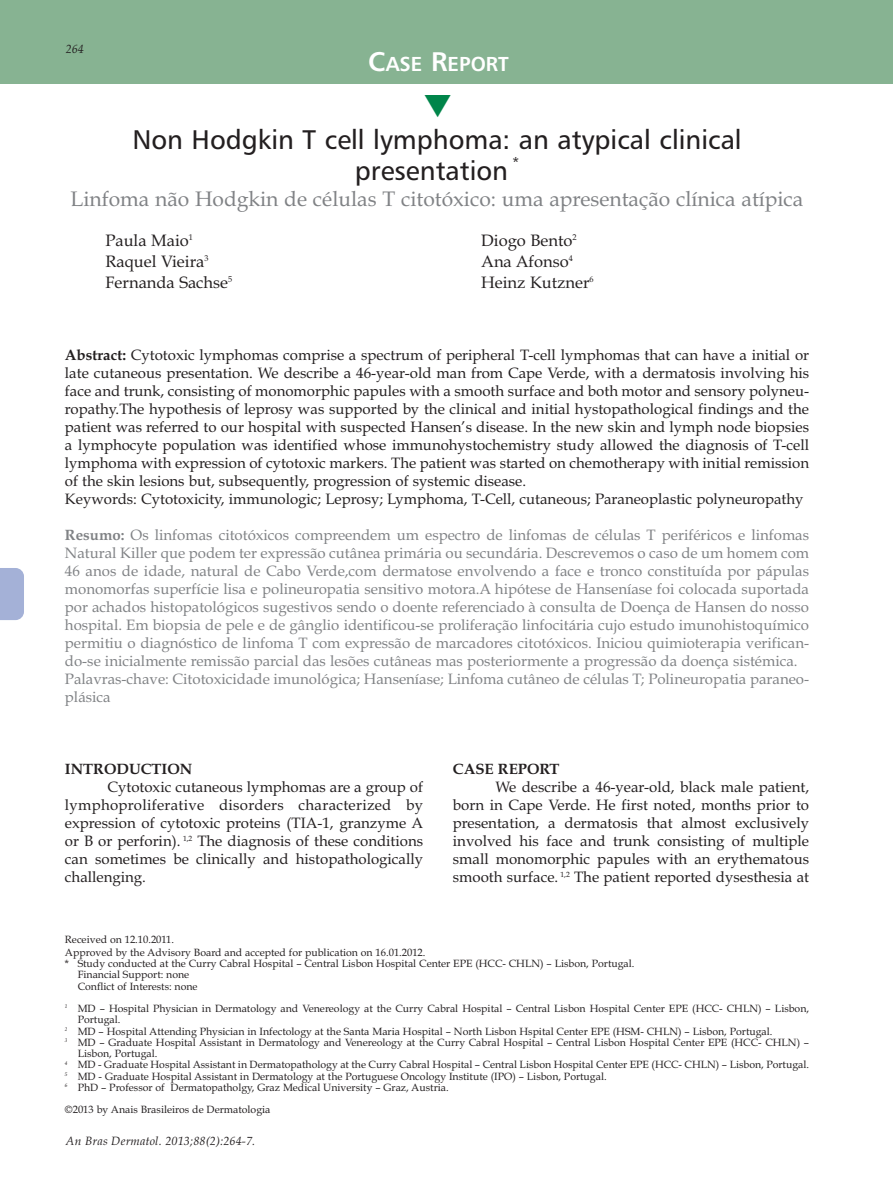
<style>
.page{position:relative;width:893px;height:1191px;background:#fff}
.page>*{position:absolute;margin:0;border:0;box-sizing:border-box;transform-origin:0 0}
.t1{font:27px/31.5px "Humanist 777 BT Roman B";color:#231f20;text-align:center}
.t2{font:21px "Book Antiqua";color:#808285}
.t3{font:20.25px "Humanist 777 BT Bold B";color:#fff}
.t4{font:16.5px/21px "Book Antiqua";color:#231f20}
.t5{font:15px/18px "Book Antiqua";color:#231f20;text-align:justify}
.t6{font:15px/18px "Book Antiqua";color:#808285}
.t7{font:700 15px "Book Antiqua";color:#231f20}
.t8{font:13.5px "Humanist 777 BT Roman B";color:#231f20}
.t9{font:italic 12px "Book Antiqua";letter-spacing:.015em;color:#231f20}
.t10{font:10.5px/11.2px "Book Antiqua";color:#231f20}
.s1{font-size:27px}
.s2{font-weight:700}
</style>
<div class="page">
<svg style="left:0;top:568px;width:24px;height:52px"></svg>
<div style="left:0;top:0;width:893px;height:84px;background:#87b392"></div>
<p class="t9" style="left:66px;top:45px;width:19px">264</p>
<h3 class="t3" style="left:368px;top:56px;width:142px"><span class="s1">C</span>ASE <span class="s1">R</span>EPORT</h3>
<h1 class="t1" style="left:132px;top:126px;width:611px">Non Hodgkin T cell lymphoma: an atypical clinical presentation</h1>
<p class="t8" style="left:512px;top:157px;width:8px">*</p>
<h2 class="t2" style="left:71px;top:191px;width:734px">Linfoma não Hodgkin de células T citotóxico: uma apresentação clínica atípica</h2>
<p class="t4" style="left:105px;top:232px;width:128px">Paula Maio<sup>1<br></sup>Raquel Vieira<sup>3<br></sup>Fernanda Sachse<sup>5</sup></p>
<p class="t4" style="left:481px;top:232px;width:114px">Diogo Bento<sup>2<br></sup>Ana Afonso<sup>4<br></sup>Heinz Kutzner<sup>6</sup></p>
<p class="t5" style="left:65px;top:348px;width:746px;text-align:left"><span class="s2">Abstract:</span> Cytotoxic lymphomas comprise a spectrum of peripheral T-cell lymphomas that can have a initial or late cutaneous presentation. We describe a 46-year-old man from Cape Verde, with a dermatosis involving his face and trunk, consisting of monomorphic papules with a smooth surface and both motor and sensory polyneu&shy;ropathy.The hypothesis of leprosy was supported by the clinical and initial hystopathological findings and the patient was referred to our hospital with suspected Hansen’s disease. In the new skin and lymph node biopsies a lymphocyte population was identified whose immunohystochemistry study allowed the diagnosis of T-cell lymphoma with expression of cytotoxic markers. The patient was started on chemotherapy with initial remission of the skin lesions but, subsequently, progression of systemic disease.<br>Keywords: Cytotoxicity, immunologic; Leprosy; Lymphoma, T-Cell, cutaneous; Paraneoplastic polyneuropathy</p>
<p class="t6" style="left:65px;top:528px;width:746px"><span class="s2">Resumo:</span> Os linfomas citotóxicos compreendem um espectro de linfomas de células T periféricos e linfomas Natural Killer que podem ter expressão cutânea primária ou secundária. Descrevemos o caso de um homem com 46 anos de idade, natural de Cabo Verde,com dermatose envolvendo a face e tronco constituída por pápulas monomorfas superfície lisa e polineuropatia sensitivo motora.A hipótese de Hanseníase foi colocada suportada por achados histopatológicos sugestivos sendo o doente referenciado à consulta de Doença de Hansen do nosso hospital. Em biopsia de pele e de gânglio identificou-se proliferação linfocitária cujo estudo imunohistoquímico permitiu o diagnóstico de linfoma T com expressão de marcadores citotóxicos. Iniciou quimioterapia verifican&shy;do-se inicialmente remissão parcial das lesões cutâneas mas posteriormente a progressão da doença sistémica.<br>Palavras-chave: Citotoxicidade imunológica; Hanseníase; Linfoma cutâneo de células T; Polineuropatia paraneo&shy;plásica</p>
<p class="t7" style="left:65px;top:763px;width:129px">INTRODUCTION</p>
<p class="t5" style="left:65px;top:780px;width:360px;text-indent:43px">Cytotoxic cutaneous lymphomas are a group of lymphoproliferative disorders characterized by expression of cytotoxic proteins (TIA-1, granzyme A or B or perforin). <sup>1,2</sup> The diagnosis of these conditions can sometimes be clinically and histopathologically challenging.</p>
<p class="t7" style="left:453px;top:763px;width:108px">CASE REPORT</p>
<p class="t5" style="left:453px;top:780px;width:358px;text-indent:43px">We describe a 46-year-old, black male patient, born in Cape Verde. He first noted, months prior to presentation, a dermatosis that almost exclusively involved his face and trunk consisting of multiple small monomorphic papules with an erythematous smooth surface. <sup>1,2</sup> The patient reported dysesthesia at</p>
<p class="t10" style="left:65px;top:934px;width:362px;line-height:12.6px">Received on 12.10.2011.<br>Approved by the Advisory Board and accepted for publication on 16.01.2012.</p>
<p class="t10" style="left:78px;top:959px;width:558px;text-indent:-13px">* Study conducted at the Curry Cabral Hospital – Central Lisbon Hospital Center EPE (HCC- CHLN) – Lisbon, Portugal.<br>Financial Support: none<br>Conflict of Interests: none</p>
<p class="t10" style="left:65px;top:1004px;width:746px"><sup>1</sup> MD – Hospital Physician in Dermatology and Venereology at the Curry Cabral Hospital – Central Lisbon Hospital Center EPE (HCC- CHLN) – Lisbon,</p>
<p class="t10" style="left:78px;top:1015px;width:44px">Portugal.</p>
<p class="t10" style="left:65px;top:1026px;width:709px"><sup>2</sup> MD – Hospital Attending Physician in Infectology at the Santa Maria Hospital – North Lisbon Hspital Center EPE (HSM- CHLN) – Lisbon, Portugal.</p>
<p class="t10" style="left:65px;top:1038px;width:746px"><sup>3</sup> MD – Graduate Hospital Assistant in Dermatology and Venereology at the Curry Cabral Hospital – Central Lisbon Hospital Center EPE (HCC- CHLN) –</p>
<p class="t10" style="left:78px;top:1049px;width:81px">Lisbon, Portugal.</p>
<p class="t10" style="left:65px;top:1060px;width:746px"><sup>4</sup> MD - Graduate Hospital Assistant in Dermatopathology at the Curry Cabral Hospital – Central Lisbon Hospital Center EPE (HCC- CHLN) – Lisbon, Portugal.</p>
<p class="t10" style="left:65px;top:1071px;width:543px"><sup>5</sup> MD - Graduate Hospital Assistant in Dermatology at the Portuguese Oncology Institute (IPO) – Lisbon, Portugal.</p>
<p class="t10" style="left:65px;top:1083px;width:385px"><sup>6</sup> PhD – Professor of Dermatopatholgy, Graz Medical University – Graz, Austria.</p>
<p class="t10" style="left:65px;top:1105px;width:207px">©2013 by Anais Brasileiros de Dermatologia</p>
<p class="t9" style="left:66px;top:1136px;width:191px">An Bras Dermatol. 2013;88(2):264-7.</p>
</div>
